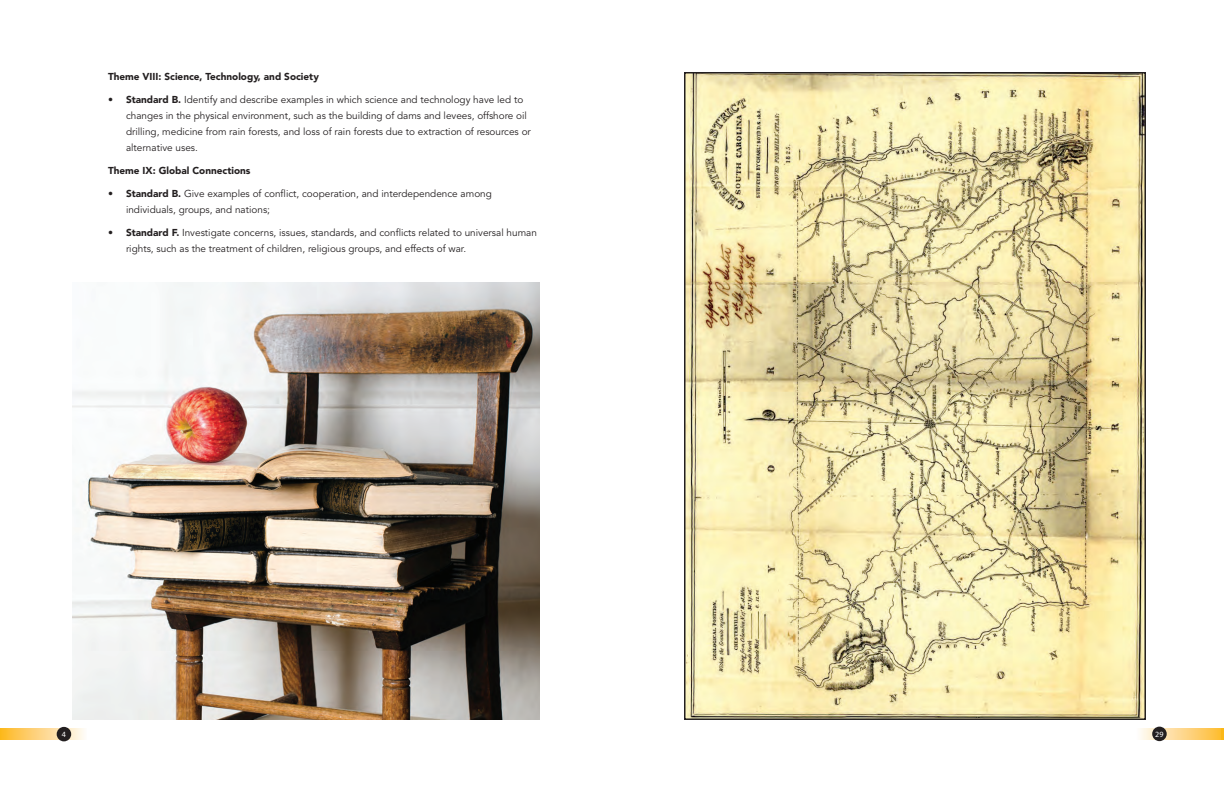
<style>
.page{position:relative;width:1224px;height:792px;background:#fff}
.page>*{position:absolute;margin:0;border:0;box-sizing:border-box;transform-origin:0 0}
.t1{font:10px/16px "Avenir LT Std";color:#231f20}
.t2{font:900 10px "Avenir LT Std";color:#231f20}
.t3{font:8px "Myriad Pro";color:#fff}
.s1{font-weight:900}
</style>
<div class="page">
<svg style="left:0;top:729px;width:84px;height:10px"></svg>
<div style="left:57px;top:727px;width:14px;height:14px;background:#231f20;border-radius:50%"></div>
<svg style="left:1140px;top:729px;width:81px;height:10px"></svg>
<div style="left:1152px;top:727px;width:15px;height:14px;background:#231f20;border-radius:50%"></div>
<img style="left:687px;top:75px;width:456px;height:642px">
<div style="left:684px;top:72px;width:462px;height:648px;border:2px solid #231f20"></div>
<svg style="left:1221px;top:729px;width:3px;height:10px"></svg>
<img style="left:72px;top:283px;width:468px;height:437px">
<p class="t2" style="left:108px;top:70px;width:212px">Theme VIII: Science, Technology, and Society</p>
<p class="t1" style="left:126px;top:92px;width:406px;text-indent:-18px"><span class="s1">• Standard B.</span> Identify and describe examples in which science and technology have led to changes in the physical environment, such as the building of dams and levees, offshore oil drilling, medicine from rain forests, and loss of rain forests due to extraction of resources or alternative uses.</p>
<p class="t2" style="left:108px;top:164px;width:144px">Theme IX: Global Connections</p>
<p class="t1" style="left:126px;top:186px;width:367px;text-indent:-18px"><span class="s1">• Standard B.</span> Give examples of conflict, cooperation, and interdependence among individuals, groups, and nations;</p>
<p class="t1" style="left:126px;top:225px;width:412px;text-indent:-18px"><span class="s1">• Standard F.</span> Investigate concerns, issues, standards, and conflicts related to universal human rights, such as the treatment of children, religious groups, and effects of war.</p>
<p class="t3" style="left:62px;top:730px;width:6px">4</p>
<p class="t3" style="left:1155px;top:729px;width:10px">29</p>
</div>
